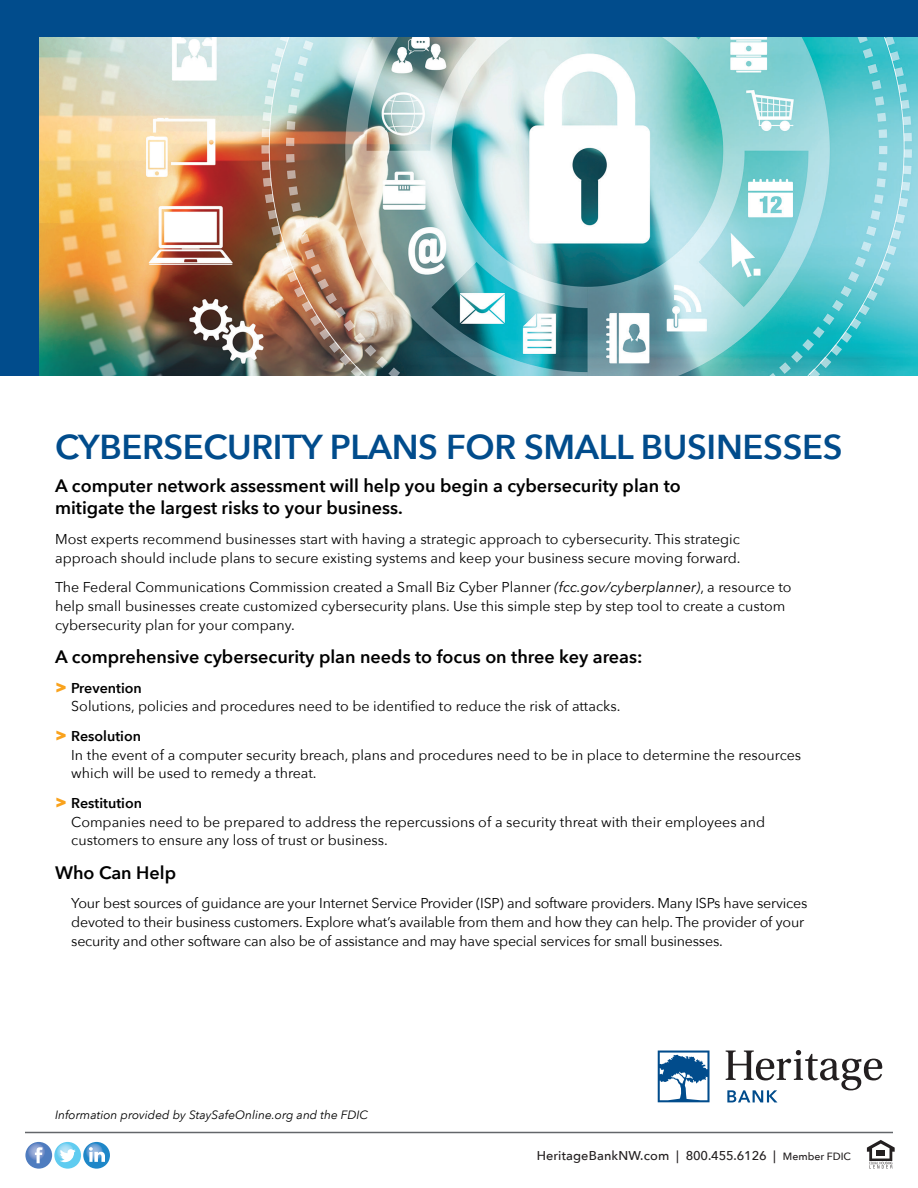
<style>
.page{position:relative;width:918px;height:1188px;background:#fff}
.page>*{position:absolute;margin:0;border:0;box-sizing:border-box;transform-origin:0 0}
.heading{font:600 34.5px "Avenir Next";letter-spacing:-.01em;color:#014c8c}
.subhead{font:600 18px/22.5px "Avenir Next";color:#000}
.description{font:14.25px/18.8px "Avenir Next";color:#000}
.tips{font:600 14.25px "Avenir Next";color:#000}
.t1{font:500 12.75px "Avenir Next";letter-spacing:.01em;color:#231f20}
.footnote{font:italic 12px "Avenir Next";color:#000}
.s1{font-style:italic}
.s2{font-weight:800;font-size:18px;color:#f9a21c}
.s3{font-size:10.5px}
</style>
<div class="page">
<div style="left:0;top:0;width:918px;height:376px;background:#014c8c"></div>
<svg style="left:867px;top:1140px;width:28px;height:29px"></svg>
<hr style="left:25px;top:1132px;width:868px;height:1px;background:#63666a">
<svg style="left:726px;top:1050px;width:156px;height:52px"></svg>
<svg style="left:658px;top:1051px;width:52px;height:51px"></svg>
<div style="left:25px;top:1142px;width:27px;height:27px;background:#4e7cbf;border-radius:50%"></div>
<img style="left:28px;top:1143px;width:17px;height:18px;border-radius:9px">
<svg style="left:35px;top:1147px;width:8px;height:16px"></svg>
<div style="left:83px;top:1142px;width:27px;height:27px;background:#1e87c8;border-radius:50%"></div>
<img style="left:86px;top:1143px;width:17px;height:18px;border-radius:9px">
<svg style="left:89px;top:1147px;width:16px;height:15px"></svg>
<div style="left:54px;top:1142px;width:27px;height:27px;background:#60ccf0;border-radius:50%"></div>
<img style="left:57px;top:1143px;width:17px;height:18px;border-radius:9px">
<svg style="left:60px;top:1149px;width:16px;height:13px"></svg>
<img style="left:40px;top:38px;width:878px;height:338px">
<p class="heading" style="left:55px;top:417px;width:789px">CYBERSECURITY PLANS FOR SMALL BUSINESSES</p>
<p class="subhead" style="left:55px;top:474px;width:627px">A computer network assessment will help you begin a cybersecurity plan to mitigate the largest risks to your business.</p>
<p class="description" style="left:55px;top:529px;width:687px">Most experts recommend businesses start with having a strategic approach to cybersecurity. This strategic approach should include plans to secure existing systems and keep your business secure moving forward.</p>
<p class="description" style="left:55px;top:577px;width:738px">The Federal Communications Commission created a Small Biz Cyber Planner <span class="s1">(fcc.gov/cyberplanner)</span>, a resource to help small businesses create customized cybersecurity plans. Use this simple step by step tool to create a custom cybersecurity plan for your company.</p>
<p class="subhead" style="left:55px;top:645px;width:589px">A comprehensive cybersecurity plan needs to focus on three key areas:</p>
<p class="tips" style="left:55px;top:675px;width:88px"><span class="s2">&gt;</span> Prevention</p>
<p class="description" style="left:71px;top:696px;width:551px">Solutions, policies and procedures need to be identified to reduce the risk of attacks.</p>
<p class="tips" style="left:55px;top:724px;width:87px"><span class="s2">&gt;</span> Resolution</p>
<p class="description" style="left:71px;top:745px;width:732px">In the event of a computer security breach, plans and procedures need to be in place to determine the resources which will be used to remedy a threat.</p>
<p class="tips" style="left:55px;top:791px;width:88px"><span class="s2">&gt;</span> Restitution</p>
<p class="description" style="left:71px;top:812px;width:695px">Companies need to be prepared to address the repercussions of a security threat with their employees and customers to ensure any loss of trust or business.</p>
<p class="subhead" style="left:55px;top:861px;width:122px">Who Can Help</p>
<p class="description" style="left:71px;top:893px;width:738px">Your best sources of guidance are your Internet Service Provider (ISP) and software providers. Many ISPs have services devoted to their business customers. Explore what’s available from them and how they can help. The provider of your security and other software can also be of assistance and may have special services for small businesses.</p>
<p class="footnote" style="left:55px;top:1105px;width:315px">Information provided by StaySafeOnline.org and the FDIC</p>
<p class="t1" style="left:537px;top:1145px;width:316px">HeritageBankNW.com | 800.455.6126 | <span class="s3">Member FDIC</span></p>
</div>
